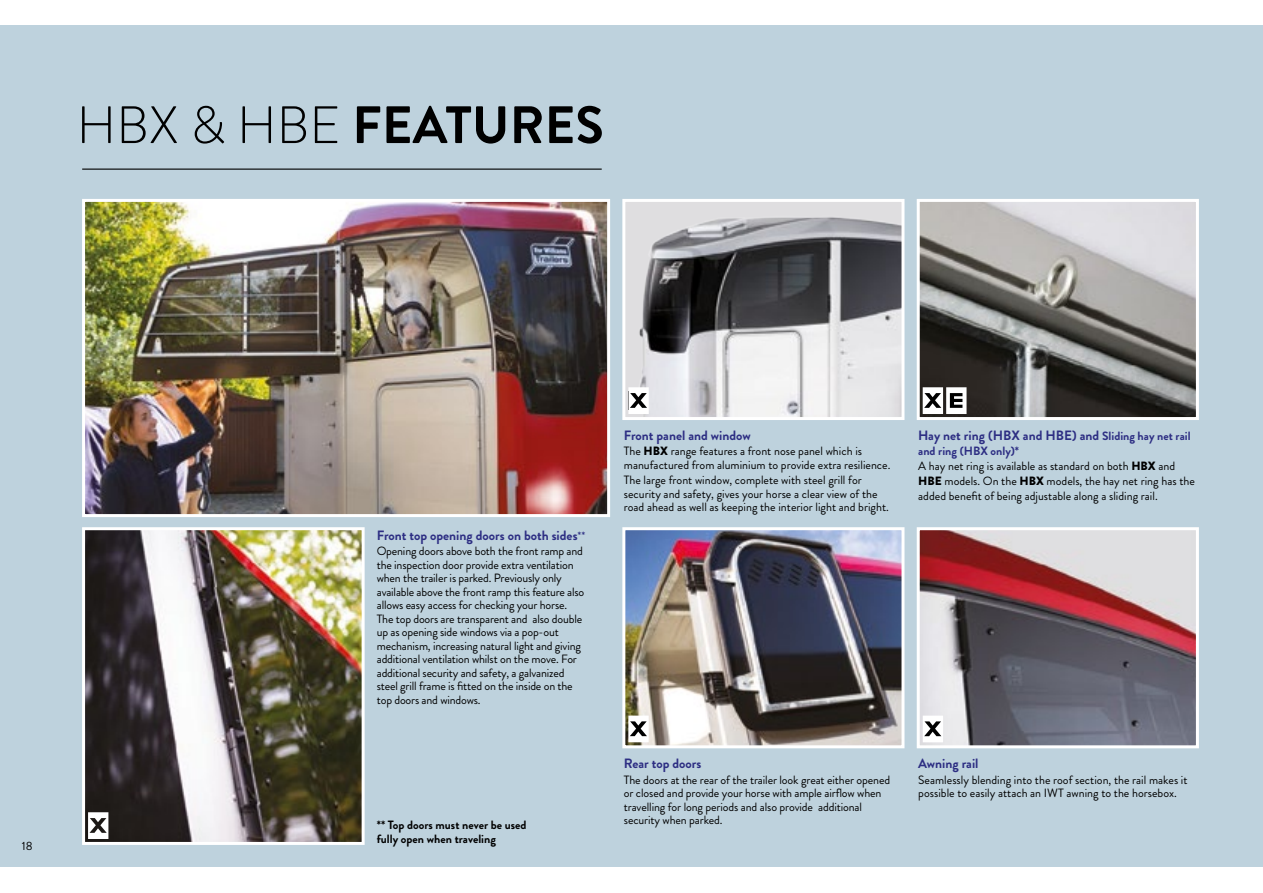
<style>
.page{position:relative;width:1263px;height:893px;background:#fff}
.page>*{position:absolute;margin:0;border:0;box-sizing:border-box;transform-origin:0 0}
.t1{font:700 52.5px "Brandon Grotesque";color:#000}
.t2{font:700 13.5px "Brandon Grotesque";color:#2d2e83}
.t3{font:12px/13.5px "Brandon Grotesque";letter-spacing:-.01em;color:#000}
.t4{font:700 12px/13.5px "Brandon Grotesque";color:#000}
.s1{font-weight:300}
.s2{font-weight:400;font-size:12px}
.s3{font-weight:900}
.s4{font-size:12px}
.s5{font-weight:700;color:#2d2e83}
</style>
<div class="page">
<div style="left:0;top:26px;width:1263px;height:841px;background:#bed2dd"></div>
<img style="left:921px;top:203px;width:274px;height:213px">
<div style="left:917px;top:199px;width:282px;height:221px;border:3px solid #fff"></div>
<img style="left:626px;top:531px;width:274px;height:213px">
<div style="left:622px;top:527px;width:282px;height:221px;border:3px solid #fff"></div>
<img style="left:86px;top:531px;width:275px;height:310px">
<div style="left:82px;top:527px;width:283px;height:318px;border:3px solid #fff"></div>
<img style="left:921px;top:531px;width:274px;height:213px">
<div style="left:917px;top:527px;width:282px;height:221px;border:3px solid #fff"></div>
<img style="left:86px;top:203px;width:520px;height:310px">
<div style="left:82px;top:199px;width:528px;height:318px;border:3px solid #fff"></div>
<hr style="left:82px;top:169px;width:520px;height:1px;background:#000">
<img style="left:626px;top:203px;width:274px;height:213px">
<div style="left:622px;top:199px;width:282px;height:221px;border:3px solid #fff"></div>
<svg style="left:88px;top:812px;width:20px;height:27px"></svg>
<svg style="left:628px;top:387px;width:21px;height:27px"></svg>
<svg style="left:923px;top:387px;width:43px;height:27px"></svg>
<svg style="left:628px;top:716px;width:21px;height:26px"></svg>
<svg style="left:923px;top:716px;width:20px;height:26px"></svg>
<h1 class="t1" style="left:77px;top:88px;width:529px"><span class="s1">HBX &amp; HBE</span> FEATURES</h1>
<p class="t3" style="left:22px;top:839px;width:12px">18</p>
<p class="t2" style="left:377px;top:526px;width:210px">Front top opening doors on both sides<span class="s2">**</span></p>
<p class="t3" style="left:377px;top:545px;width:209px">Opening doors above both the front ramp and the inspection door provide extra ventilation when the trailer is parked. Previously only available above the front ramp this feature also allows easy access for checking your horse.<br>The top doors are transparent and also double up as opening side windows via a pop-out mechanism, increasing natural light and giving additional ventilation whilst on the move. For additional security and safety, a galvanized steel grill frame is fitted on the inside on the top doors and windows.</p>
<p class="t4" style="left:377px;top:818px;width:151px">** Top doors must never be used fully open when traveling</p>
<p class="t2" style="left:624px;top:426px;width:128px">Front panel and window</p>
<p class="t3" style="left:624px;top:445px;width:268px">The <span class="s3">HBX</span> range features a front nose panel which is manufactured from aluminium to provide extra resilience.</p>
<p class="t3" style="left:624px;top:474px;width:266px">The large front window, complete with steel grill for security and safety, gives your horse a clear view of the road ahead as well as keeping the interior light and bright.</p>
<p class="t2" style="left:918px;top:426px;width:274px">Hay net ring (HBX and HBE) and <span class="s4">Sliding hay net rail</span></p>
<p class="t3" style="left:918px;top:443px;width:278px;line-height:15px"><span class="s5">and ring (HBX only)*<br></span>A hay net ring is available as standard on both <span class="s3">HBX</span> and <span class="s3">HBE</span> models. On the <span class="s3">HBX</span> models, the hay net ring has the added benefit of being adjustable along a sliding rail.</p>
<p class="t2" style="left:624px;top:754px;width:79px">Rear top doors</p>
<p class="t3" style="left:624px;top:773px;width:268px">The doors at the rear of the trailer look great either opened or closed and provide your horse with ample airflow when travelling for long periods and also provide additional security when parked.</p>
<p class="t2" style="left:918px;top:754px;width:62px">Awning rail</p>
<p class="t3" style="left:918px;top:773px;width:271px">Seamlessly blending into the roof section, the rail makes it possible to easily attach an IWT awning to the horsebox.</p>
</div>
